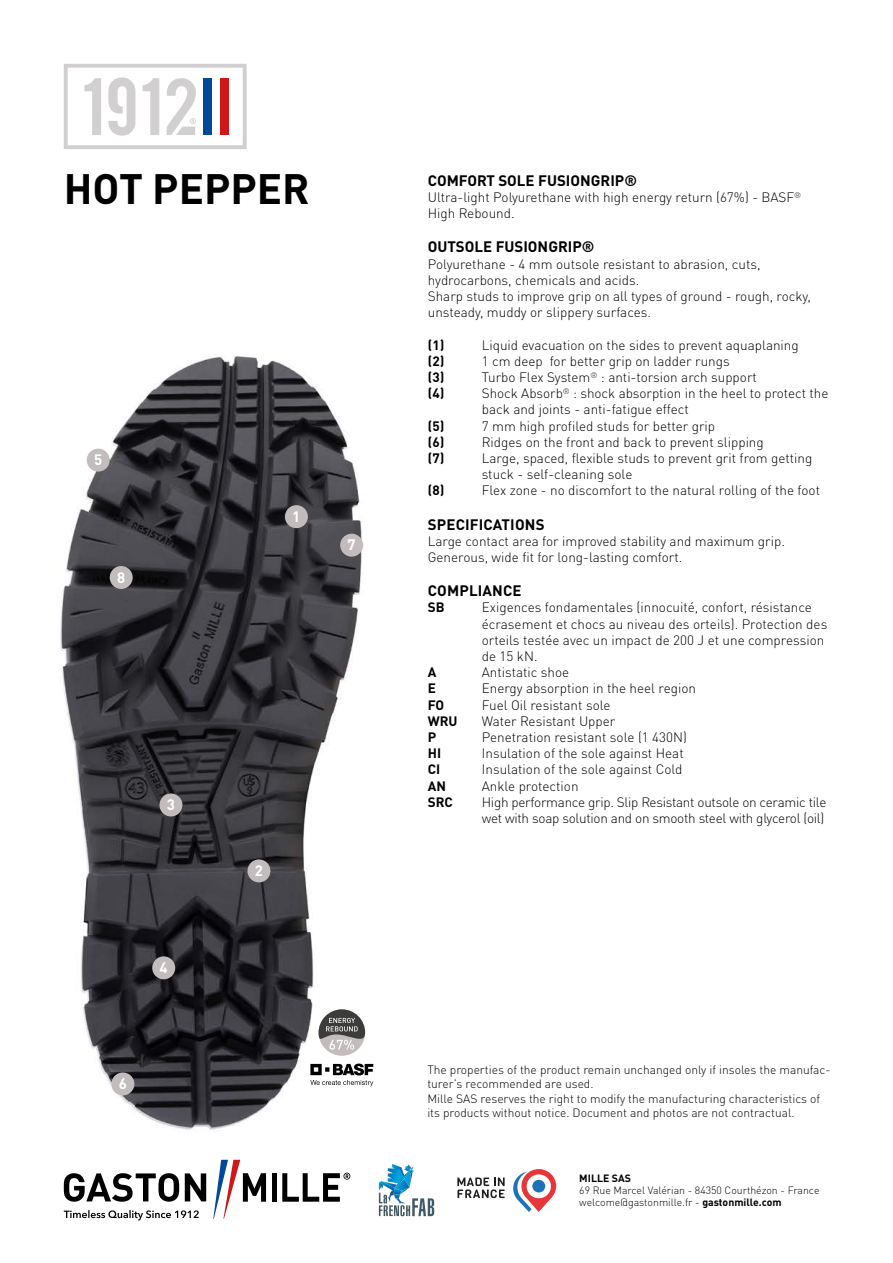
<style>
.page{position:relative;width:893px;height:1263px;background:#fff}
.page>*{position:absolute;margin:0;border:0;box-sizing:border-box;transform-origin:0 0}
.t1{font:700 42px "DIN Pro";color:#000}
.t2{font:700 15px "DIN Pro";color:#000}
.t3{font:700 15px "DIN Pro";color:#fff}
.t4{font:300 13.5px/16.2px "DIN Pro";color:#000}
.t5{font:300 13.5px/16.2px "DIN Pro";letter-spacing:-.02em;color:#000}
.t6{font:700 13.5px "DIN Pro";color:#000}
.t7{font:300 12px/14.4px "DIN Pro";color:#000}
.t8{font:300 10.5px/12px "DIN Pro";color:#000}
.t9{font:700 10.5px "DIN Pro";color:#000}
.s1{font-weight:700}
</style>
<div class="page">
<svg style="left:513px;top:1169px;width:43px;height:43px"></svg>
<div style="left:532px;top:1180px;width:13px;height:12px;background:#1d71b8;border-radius:50%"></div>
<svg style="left:457px;top:1177px;width:48px;height:21px"></svg>
<img style="left:60px;top:356px;width:306px;height:865px">
<div style="left:285px;top:505px;width:23px;height:23px;background:#c2bdbc;border-radius:50%"></div>
<svg style="left:310px;top:1063px;width:63px;height:23px"></svg>
<div style="left:319px;top:1009px;width:46px;height:47px;background:#c2bdbc;border-radius:50%"></div>
<svg style="left:319px;top:1009px;width:46px;height:41px"></svg>
<div style="left:340px;top:534px;width:23px;height:23px;background:#c2bdbc;border-radius:50%"></div>
<div style="left:247px;top:859px;width:23px;height:23px;background:#c2bdbc;border-radius:50%"></div>
<div style="left:159px;top:793px;width:23px;height:23px;background:#c2bdbc;border-radius:50%"></div>
<div style="left:152px;top:956px;width:23px;height:23px;background:#c2bdbc;border-radius:50%"></div>
<div style="left:111px;top:1072px;width:23px;height:23px;background:#c2bdbc;border-radius:50%"></div>
<div style="left:87px;top:449px;width:23px;height:23px;background:#c2bdbc;border-radius:50%"></div>
<div style="left:110px;top:566px;width:23px;height:23px;background:#c2bdbc;border-radius:50%"></div>
<svg style="left:379px;top:1164px;width:55px;height:52px"></svg>
<svg style="left:64px;top:64px;width:183px;height:85px"></svg>
<svg style="left:64px;top:1210px;width:135px;height:10px"></svg>
<svg style="left:213px;top:1160px;width:53px;height:59px"></svg>
<div style="left:272px;top:1173px;width:5px;height:29px;background:#000"></div>
<svg style="left:282px;top:1172px;width:68px;height:30px"></svg>
<svg style="left:64px;top:1173px;width:142px;height:29px"></svg>
<h1 class="t1" style="left:64px;top:156px;width:247px">HOT PEPPER</h1>
<p class="t3" style="left:94px;top:448px;width:10px">5</p>
<p class="t3" style="left:117px;top:565px;width:10px">8</p>
<p class="t3" style="left:292px;top:505px;width:10px">1</p>
<p class="t3" style="left:348px;top:533px;width:10px">7</p>
<p class="t3" style="left:167px;top:793px;width:10px">3</p>
<p class="t3" style="left:160px;top:956px;width:10px">4</p>
<p class="t3" style="left:119px;top:1072px;width:10px">6</p>
<p class="t3" style="left:255px;top:859px;width:10px">2</p>
<p class="t2" style="left:428px;top:169px;width:211px">COMFORT SOLE FUSIONGRIP®</p>
<p class="t4" style="left:428px;top:188px;width:375px">Ultra-light Polyurethane with high energy return (67%) - BASF<sup>®<br></sup>High Rebound.</p>
<p class="t2" style="left:428px;top:235px;width:168px">OUTSOLE FUSIONGRIP®</p>
<p class="t4" style="left:428px;top:255px;width:385px">Polyurethane - 4 mm outsole resistant to abrasion, cuts, hydrocarbons, chemicals and acids.<br>Sharp studs to improve grip on all types of ground - rough, rocky, unsteady, muddy or slippery surfaces.</p>
<p class="t6" style="left:428px;top:334px;width:18px">(1)</p>
<p class="t4" style="left:482px;top:336px;width:318px">Liquid evacuation on the sides to prevent aquaplaning</p>
<p class="t6" style="left:428px;top:350px;width:18px">(2)</p>
<p class="t4" style="left:482px;top:352px;width:249px">1 cm deep for better grip on ladder rungs</p>
<p class="t6" style="left:428px;top:367px;width:18px">(3)</p>
<p class="t4" style="left:482px;top:368px;width:277px">Turbo Flex System<sup>®</sup> : anti-torsion arch support</p>
<p class="t6" style="left:428px;top:383px;width:18px">(4)</p>
<p class="t4" style="left:482px;top:384px;width:348px">Shock Absorb<sup>®</sup> : shock absorption in the heel to protect the back and joints - anti-fatigue effect</p>
<p class="t6" style="left:428px;top:415px;width:18px">(5)</p>
<p class="t4" style="left:482px;top:417px;width:235px">7 mm high profiled studs for better grip</p>
<p class="t6" style="left:428px;top:431px;width:18px">(6)</p>
<p class="t4" style="left:482px;top:433px;width:284px">Ridges on the front and back to prevent slipping</p>
<p class="t6" style="left:428px;top:448px;width:18px">(7)</p>
<p class="t4" style="left:482px;top:449px;width:332px">Large, spaced, flexible studs to prevent grit from getting stuck - self-cleaning sole</p>
<p class="t6" style="left:428px;top:480px;width:18px">(8)</p>
<p class="t4" style="left:482px;top:482px;width:340px">Flex zone - no discomfort to the natural rolling of the foot</p>
<p class="t2" style="left:428px;top:512px;width:118px">SPECIFICATIONS</p>
<p class="t4" style="left:428px;top:532px;width:359px">Large contact area for improved stability and maximum grip.<br>Generous, wide fit for long-lasting comfort.</p>
<p class="t2" style="left:428px;top:579px;width:95px">COMPLIANCE</p>
<p class="t6" style="left:428px;top:597px;width:18px">SB</p>
<p class="t4" style="left:482px;top:599px;width:347px">Exigences fondamentales (innocuité, confort, résistance écrasement et chocs au niveau des orteils). Protection des orteils testée avec un impact de 200 J et une compression de 15 kN.</p>
<p class="t6" style="left:428px;top:662px;width:10px">A</p>
<p class="t4" style="left:482px;top:663px;width:89px">Antistatic shoe</p>
<p class="t6" style="left:428px;top:678px;width:10px">E</p>
<p class="t4" style="left:482px;top:680px;width:216px">Energy absorption in the heel region</p>
<p class="t6" style="left:428px;top:694px;width:18px">FO</p>
<p class="t4" style="left:482px;top:696px;width:130px">Fuel Oil resistant sole</p>
<p class="t6" style="left:428px;top:710px;width:31px">WRU</p>
<p class="t4" style="left:482px;top:712px;width:135px">Water Resistant Upper</p>
<p class="t6" style="left:428px;top:727px;width:10px">P</p>
<p class="t4" style="left:482px;top:728px;width:207px">Penetration resistant sole (1 430N)</p>
<p class="t6" style="left:428px;top:743px;width:15px">HI</p>
<p class="t4" style="left:482px;top:744px;width:203px">Insulation of the sole against Heat</p>
<p class="t6" style="left:428px;top:759px;width:14px">CI</p>
<p class="t4" style="left:482px;top:761px;width:202px">Insulation of the sole against Cold</p>
<p class="t6" style="left:428px;top:775px;width:20px">AN</p>
<p class="t4" style="left:482px;top:777px;width:98px">Ankle protection</p>
<p class="t6" style="left:428px;top:791px;width:27px">SRC</p>
<p class="t5" style="left:482px;top:793px;width:346px">High performance grip. Slip Resistant outsole on ceramic tile wet with soap solution and on smooth steel with glycerol (oil)</p>
<p class="t7" style="left:427px;top:1061px;width:405px">The properties of the product remain unchanged only if insoles the manufac&shy;turer’s recommended are used.<br>Mille SAS reserves the right to modify the manufacturing characteristics of its products without notice. Document and photos are not contractual.</p>
<p class="t9" style="left:579px;top:1170px;width:53px">MILLE SAS</p>
<p class="t8" style="left:579px;top:1183px;width:242px">69 Rue Marcel Valérian - 84350 Courthézon - France welcome@gastonmille.fr - <span class="s1">gastonmille.com</span></p>
</div>
